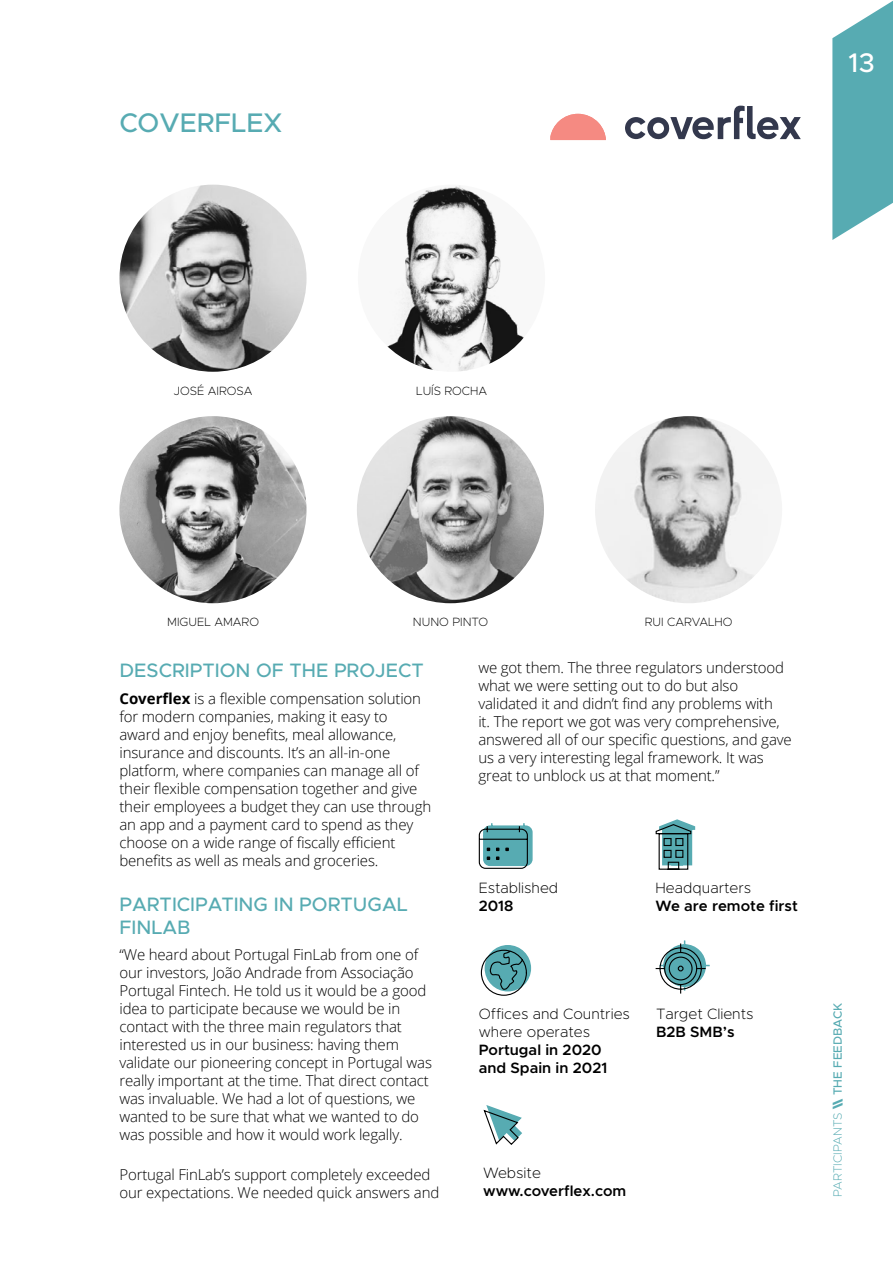
<style>
.page{position:relative;width:893px;height:1263px;background:#fff}
.page>*{position:absolute;margin:0;border:0;box-sizing:border-box;transform-origin:0 0}
.t1{font:500 27px "Metropolis";color:#57abb2}
.t2{font:500 27px "Metropolis";color:#fff}
.t3{font:500 19.5px/23.4px "Metropolis";color:#57abb2}
.t4{font:300 15px/18px "Open Sans";letter-spacing:-.01em;color:#000}
.t5{font:200 15px/18px "Metropolis";color:#000}
.t6{font:600 15px/18px "Metropolis";color:#000}
.t7{font:200 12px "Metropolis";color:#000}
.t8{font:200 12px "Metropolis";color:#57abb2}
.s1{font-weight:700}
.s2{font-weight:900}
.s3{font-weight:500}
</style>
<div class="page">
<svg style="left:832px;top:1px;width:61px;height:239px"></svg>
<img style="left:119px;top:185px;width:188px;height:187px;border-radius:94px">
<img style="left:119px;top:416px;width:188px;height:187px;border-radius:94px">
<img style="left:357px;top:416px;width:187px;height:187px;border-radius:94px">
<img style="left:595px;top:416px;width:187px;height:187px;border-radius:94px">
<img style="left:358px;top:185px;width:187px;height:187px;border-radius:94px">
<svg style="left:478px;top:823px;width:55px;height:46px;background:#6aa5aa"></svg>
<svg style="left:655px;top:819px;width:41px;height:51px"></svg>
<svg style="left:480px;top:945px;width:52px;height:51px"></svg>
<svg style="left:655px;top:940px;width:55px;height:54px"></svg>
<svg style="left:483px;top:1105px;width:39px;height:40px"></svg>
<svg style="left:625px;top:106px;width:176px;height:33px"></svg>
<svg style="left:550px;top:114px;width:56px;height:26px"></svg>
<h1 class="t1" style="left:119px;top:106px;width:165px">COVERFLEX</h1>
<h1 class="t2" style="left:849px;top:46px;width:28px">13</h1>
<p class="t7" style="left:174px;top:383px;width:80px">JOSÉ AIROSA</p>
<p class="t7" style="left:416px;top:383px;width:72px">LUÍS ROCHA</p>
<p class="t7" style="left:167px;top:615px;width:93px">MIGUEL AMARO</p>
<p class="t7" style="left:413px;top:615px;width:77px">NUNO PINTO</p>
<p class="t7" style="left:645px;top:615px;width:89px">RUI CARVALHO</p>
<h2 class="t3" style="left:119px;top:659px;width:306px">DESCRIPTION OF THE PROJECT</h2>
<p class="t4" style="left:119px;top:689px;width:313px"><span class="s1">Coverflex</span> is a flexible compensation solution for modern companies, making it easy to award and enjoy benefits, meal allowance, insurance and discounts. It’s an all-in-one platform, where companies can manage all of their flexible compensation together and give their employees a budget they can use through an app and a payment card to spend as they choose on a wide range of fiscally efficient benefits as well as meals and groceries.</p>
<h2 class="t3" style="left:119px;top:892px;width:290px">PARTICIPATING IN PORTUGAL<br>FINLAB</h2>
<p class="t4" style="left:119px;top:945px;width:314px">“We heard about Portugal FinLab from one of our investors, João Andrade from Associação Portugal Fintech. He told us it would be a good idea to participate because we would be in contact with the three main regulators that interested us in our business: having them validate our pioneering concept in Portugal was really important at the time. That direct contact was invaluable. We had a lot of questions, we wanted to be sure that what we wanted to do was possible and how it would work legally.</p>
<p class="t4" style="left:119px;top:1165px;width:321px">Portugal FinLab’s support completely exceeded our expectations. We needed quick answers and</p>
<p class="t4" style="left:478px;top:658px;width:315px">we got them. The three regulators understood what we were setting out to do but also validated it and didn’t find any problems with<br>it. The report we got was very comprehensive, answered all of our specific questions, and gave us a very interesting legal framework. It was great to unblock us at that moment.”</p>
<p class="t5" style="left:479px;top:879px;width:81px">Established</p>
<p class="t6" style="left:479px;top:897px;width:36px">2018</p>
<p class="t5" style="left:656px;top:879px;width:97px">Headquarters</p>
<p class="t6" style="left:656px;top:897px;width:144px">We are remote first</p>
<p class="t5" style="left:479px;top:1005px;width:153px">Offices and Countries where operates</p>
<p class="t6" style="left:479px;top:1041px;width:130px">Portugal in 2020 and Spain in 2021</p>
<p class="t5" style="left:656px;top:1005px;width:99px">Target Clients</p>
<p class="t6" style="left:656px;top:1023px;width:80px">B2B SMB’s</p>
<p class="t5" style="left:483px;top:1164px;width:59px">Website</p>
<p class="t6" style="left:483px;top:1182px;width:145px">www.coverflex.com</p>
<p class="t8" style="left:830px;top:1197px;width:196px;rotate:-90deg">PARTICIPANTS <span class="s2">\\</span> <span class="s3">THE FEEDBACK</span></p>
</div>
